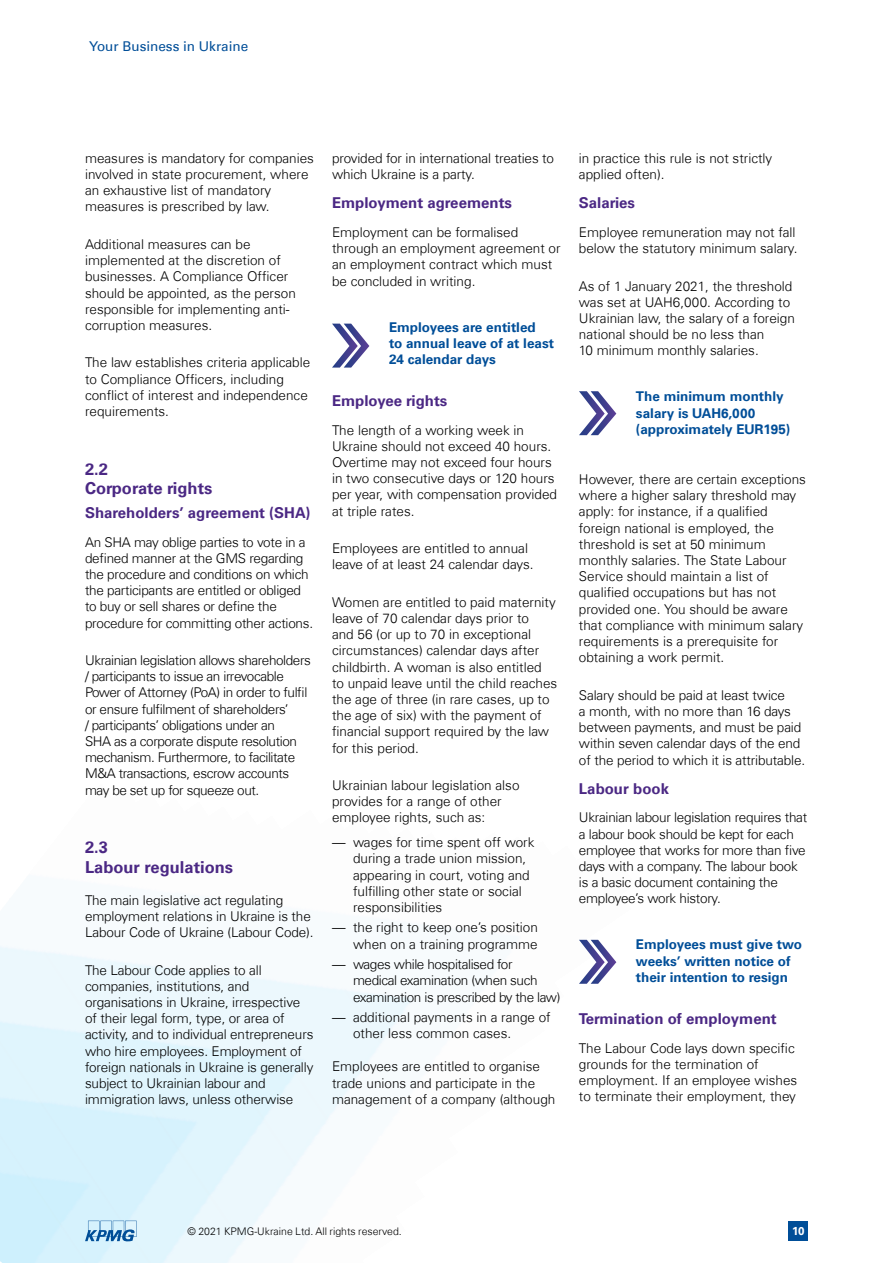
<style>
.page{position:relative;width:893px;height:1263px;background:#fff}
.page>*{position:absolute;margin:0;border:0;box-sizing:border-box;transform-origin:0 0}
.t1{font:700 16.5px/19.5px "Universfor KPMG";color:#4b2884}
.t2{font:700 15px "Universfor KPMG";color:#4b2884}
.t3{font:300 13.5px/16.2px "Universfor KPMG";color:#000}
.t4{font:300 13.5px/16.2px "Universfor KPMG";letter-spacing:-.03em;color:#000}
.t5{font:300 13.5px/16.2px "Universfor KPMG";letter-spacing:-.02em;color:#000}
.t6{font:700 13.5px/16.2px "Universfor KPMG";color:#004e98}
.t7{font:13.5px "Universfor KPMG";color:#004e98}
.t8{font:700 11.4px "Universfor KPMG";color:#fff}
.t9{font:300 10.5px "Universfor KPMG";color:#000}
</style>
<div class="page">
<img style="left:66px;top:898px;width:253px;height:362px">
<img style="left:120px;top:898px;width:199px;height:318px">
<img style="left:178px;top:898px;width:141px;height:284px">
<img style="left:251px;top:898px;width:94px;height:241px">
<img style="left:304px;top:898px;width:66px;height:197px">
<img style="left:362px;top:898px;width:51px;height:163px">
<div style="left:789px;top:1221px;width:19px;height:19px;background:#004e98"></div>
<svg style="left:332px;top:324px;width:37px;height:44px"></svg>
<svg style="left:579px;top:391px;width:37px;height:44px"></svg>
<svg style="left:579px;top:940px;width:37px;height:44px"></svg>
<svg style="left:85px;top:1221px;width:52px;height:20px"></svg>
<p class="t7" style="left:89px;top:38px;width:160px">Your Business in Ukraine</p>
<p class="t3" style="left:85px;top:150px;width:230px">measures is mandatory for companies involved in state procurement, where an exhaustive list of mandatory measures is prescribed by law.</p>
<p class="t3" style="left:85px;top:236px;width:212px">Additional measures can be implemented at the discretion of businesses. A Compliance Officer should be appointed, as the person responsible for implementing anti&shy;corruption measures.</p>
<p class="t3" style="left:85px;top:354px;width:227px">The law establishes criteria applicable to Compliance Officers, including conflict of interest and independence requirements.</p>
<p class="t1" style="left:85px;top:459px;width:129px">2.2<br>Corporate rights</p>
<p class="t2" style="left:85px;top:503px;width:227px">Shareholders’ agreement (SHA)</p>
<p class="t5" style="left:85px;top:534px;width:230px">An SHA may oblige parties to vote in a defined manner at the GMS regarding the procedure and conditions on which the participants are entitled or obliged to buy or sell shares or define the procedure for committing other actions.</p>
<p class="t4" style="left:85px;top:652px;width:227px">Ukrainian legislation allows shareholders / participants to issue an irrevocable Power of Attorney (PoA) in order to fulfil or ensure fulfilment of shareholders’<br>/ participants’ obligations under an<br>SHA as a corporate dispute resolution mechanism. Furthermore, to facilitate M&amp;A transactions, escrow accounts may be set up for squeeze out.</p>
<p class="t1" style="left:85px;top:838px;width:150px">2.3<br>Labour regulations</p>
<p class="t3" style="left:85px;top:892px;width:230px">The main legislative act regulating employment relations in Ukraine is the<br>Labour Code of Ukraine (Labour Code).</p>
<p class="t3" style="left:85px;top:962px;width:230px">The Labour Code applies to all companies, institutions, and organisations in Ukraine, irrespective of their legal form, type, or area of activity, and to individual entrepreneurs who hire employees. Employment of foreign nationals in Ukraine is generally subject to Ukrainian labour and immigration laws, unless otherwise</p>
<p class="t3" style="left:332px;top:150px;width:224px">provided for in international treaties to which Ukraine is a party.</p>
<p class="t2" style="left:332px;top:194px;width:181px">Employment agreements</p>
<p class="t3" style="left:332px;top:224px;width:230px">Еmployment can be formalised through an employment agreement or an employment contract which must be concluded in writing.</p>
<p class="t6" style="left:389px;top:319px;width:167px">Employees are entitled<br>to annual leave of at least<br>24 calendar days</p>
<p class="t2" style="left:332px;top:391px;width:117px">Employee rights</p>
<p class="t3" style="left:332px;top:422px;width:227px">The length of a working week in<br>Ukraine should not exceed 40 hours.<br>Overtime may not exceed four hours in two consecutive days or 120 hours per year, with compensation provided at triple rates.</p>
<p class="t3" style="left:332px;top:540px;width:203px">Employees are entitled to annual leave of at least 24 calendar days.</p>
<p class="t3" style="left:332px;top:594px;width:227px">Women are entitled to paid maternity leave of 70 calendar days prior to<br>and 56 (or up to 70 in exceptional circumstances) calendar days after childbirth. A woman is also entitled<br>to unpaid leave until the child reaches the age of three (in rare cases, up to the age of six) with the payment of financial support required by the law for this period.</p>
<p class="t3" style="left:332px;top:777px;width:189px">Ukrainian labour legislation also provides for a range of other employee rights, such as:</p>
<p class="t3" style="left:353px;top:834px;width:183px;text-indent:-21px">— wages for time spent off work during a trade union mission, appearing in court, voting and fulfilling other state or social responsibilities</p>
<p class="t3" style="left:332px;top:919px;width:207px;text-align:right">— the right to keep one’s position when on a training programme</p>
<p class="t4" style="left:353px;top:956px;width:209px;text-indent:-21px">— wages while hospitalised for<br>medical examination (when such examination is prescribed by the law)</p>
<p class="t3" style="left:353px;top:1009px;width:199px;text-indent:-21px">— additional payments in a range of other less common cases.</p>
<p class="t3" style="left:332px;top:1058px;width:225px">Employees are entitled to organise trade unions and participate in the management of a company (although</p>
<p class="t3" style="left:579px;top:150px;width:195px">in practice this rule is not strictly applied often).</p>
<p class="t2" style="left:579px;top:194px;width:58px">Salaries</p>
<p class="t3" style="left:579px;top:224px;width:220px">Employee remuneration may not fall below the statutory minimum salary.</p>
<p class="t3" style="left:579px;top:278px;width:217px">As of 1 January 2021, the threshold was set at UAH6,000. According to Ukrainian law, the salary of a foreign national should be no less than<br>10 minimum monthly salaries.</p>
<p class="t6" style="left:636px;top:389px;width:156px">The minimum monthly salary is UAH6,000 (approximately EUR195)</p>
<p class="t3" style="left:579px;top:471px;width:228px">However, there are certain exceptions where a higher salary threshold may apply: for instance, if a qualified foreign national is employed, the threshold is set at 50 minimum monthly salaries. The State Labour Service should maintain a list of qualified occupations but has not provided one. You should be aware that compliance with minimum salary requirements is a prerequisite for obtaining a work permit.</p>
<p class="t3" style="left:579px;top:687px;width:228px">Salary should be paid at least twice<br>a month, with no more than 16 days between payments, and must be paid within seven calendar days of the end of the period to which it is attributable.</p>
<p class="t2" style="left:579px;top:779px;width:92px">Labour book</p>
<p class="t5" style="left:579px;top:809px;width:230px">Ukrainian labour legislation requires that a labour book should be kept for each employee that works for more than five days with a company. The labour book is a basic document containing the employee’s work history.</p>
<p class="t6" style="left:636px;top:937px;width:168px">Employees must give two weeks’ written notice of their intention to resign</p>
<p class="t2" style="left:579px;top:1009px;width:199px">Termination of employment</p>
<p class="t3" style="left:579px;top:1039px;width:220px">The Labour Code lays down specific grounds for the termination of employment. If an employee wishes to terminate their employment, they</p>
<p class="t9" style="left:188px;top:1225px;width:216px">© 2021 KPMG-Ukraine Ltd. All rights reserved.</p>
<p class="t8" style="left:792px;top:1224px;width:14px">10</p>
</div>
